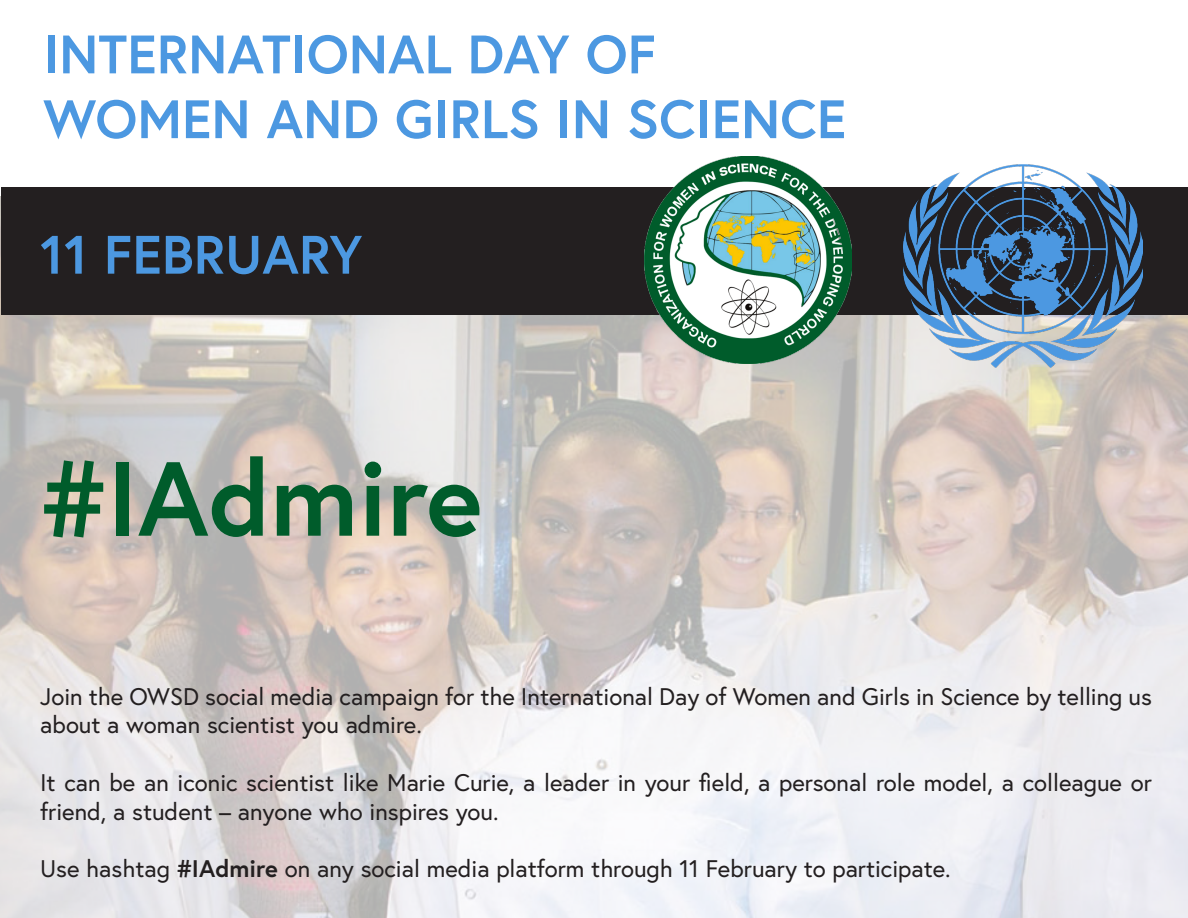
<style>
.page{position:relative;width:1188px;height:918px;background:#fff}
.page>*{position:absolute;margin:0;border:0;box-sizing:border-box;transform-origin:0 0}
.t1{font:700 105px "Europa";color:#005c2b}
.t2{font:700 54px "Europa";color:#4c98e1}
.t3{font:24px/28.8px "Europa";color:#231f20}
.s1{font-weight:700}
</style>
<div class="page">
<img style="left:0;top:197px;width:1188px;height:721px">
<div style="left:2px;top:187px;width:1186px;height:127px;background:#231f20"></div>
<img style="left:904px;top:164px;width:239px;height:204px">
<img style="left:644px;top:156px;width:207px;height:207px">
<p class="t2" style="left:43px;top:18px;width:614px">INTERNATIONAL DAY OF</p>
<p class="t2" style="left:43px;top:82px;width:805px">WOMEN AND GIRLS IN SCIENCE</p>
<p class="t2" style="left:40px;top:218px;width:324px">11 FEBRUARY</p>
<p class="t1" style="left:40px;top:427px;width:444px">#IAdmire</p>
<p class="t3" style="left:40px;top:681px;width:1114px">Join the OWSD social media campaign for the International Day of Women and Girls in Science by telling us about a woman scientist you admire.</p>
<p class="t3" style="left:40px;top:768px;width:1113px">It can be an iconic scientist like Marie Curie, a leader in your field, a personal role model, a colleague or friend, a student – anyone who inspires you.</p>
<p class="t3" style="left:40px;top:854px;width:912px">Use hashtag <span class="s1">#IAdmire</span> on any social media platform through 11 February to participate.</p>
</div>
